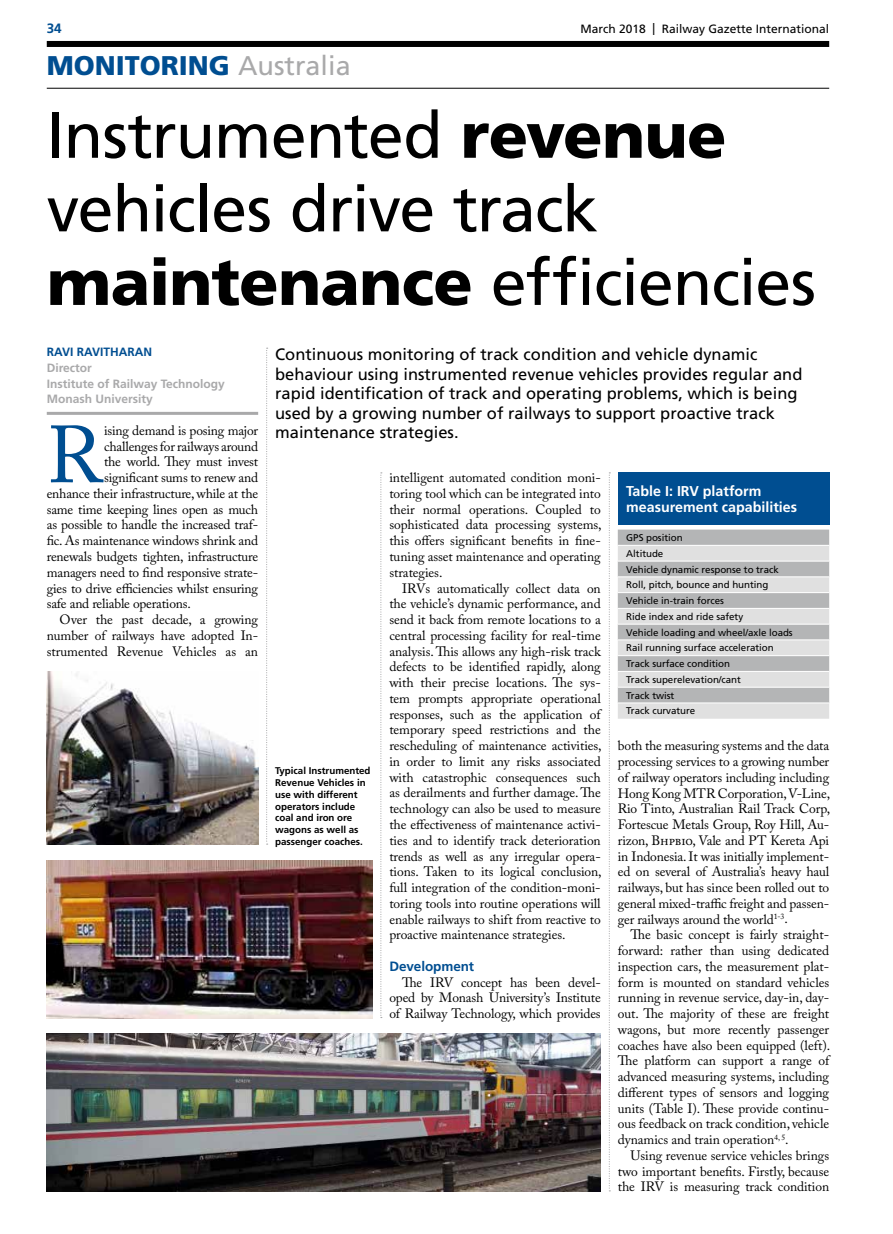
<style>
.page{position:relative;width:893px;height:1234px;background:#fff}
.page>*{position:absolute;margin:0;border:0;box-sizing:border-box;transform-origin:0 0}
.t1{font:79.95px "Adobe Caslon Pro";color:#004e91}
.t2{font:64.5px/73.5px "Frutiger LT Pro";letter-spacing:-.015em;color:#000}
.t3{font:900 27px "Frutiger LT Pro";color:#004e91}
.t4{font:16.5px/19.5px "Frutiger LT Pro";color:#000}
.t5{font:700 14.25px/15.8px "Frutiger LT Std";color:#fff}
.t6{font:13.5px/15.8px "Adobe Caslon Pro";letter-spacing:-.01em;color:#000;text-align:justify}
.t7{font:700 13.5px "Frutiger LT Pro";letter-spacing:-.005em;color:#004e91}
.t8{font:700 12px/15.8px "Frutiger LT Pro";color:#a9a9aa}
.t9{font:12px "Frutiger LT Pro";color:#000}
.t10{font:700 12px "Frutiger LT Pro";color:#004e91}
.t11{font:9.75px/15.8px "Frutiger LT Std";letter-spacing:-.005em;color:#000}
.t12{font:700 9.75px/11.7px "Frutiger LT Pro";color:#000}
.s1{font-weight:400;color:#a9a9aa}
.s2{font-weight:900}
</style>
<div class="page">
<div style="left:47px;top:41px;width:782px;height:6px;background:#000"></div>
<hr style="left:47px;top:88px;width:782px;height:1px;background:#000">
<svg style="left:266px;top:347px;width:2px;height:497px"></svg>
<svg style="left:380px;top:472px;width:2px;height:544px"></svg>
<svg style="left:609px;top:472px;width:1px;height:719px"></svg>
<hr style="left:47px;top:412px;width:211px;height:3px;background:#a9a9aa">
<div style="left:618px;top:472px;width:211px;height:53px;background:#004e91"></div>
<svg style="left:618px;top:529px;width:211px;height:189px;background:#cbcbcc"></svg>
<hr style="left:618px;top:560px;width:211px;height:1px;background:#fff">
<hr style="left:618px;top:576px;width:211px;height:1px;background:#fff">
<hr style="left:618px;top:592px;width:211px;height:1px;background:#fff">
<hr style="left:618px;top:608px;width:211px;height:1px;background:#fff">
<hr style="left:618px;top:623px;width:211px;height:1px;background:#fff">
<hr style="left:618px;top:639px;width:211px;height:1px;background:#fff">
<hr style="left:618px;top:655px;width:211px;height:1px;background:#fff">
<hr style="left:618px;top:671px;width:211px;height:1px;background:#fff">
<hr style="left:618px;top:686px;width:211px;height:1px;background:#fff">
<hr style="left:618px;top:702px;width:211px;height:1px;background:#fff">
<hr style="left:618px;top:545px;width:211px;height:1px;background:#fff">
<img style="left:47px;top:860px;width:325px;height:157px">
<img style="left:47px;top:671px;width:211px;height:173px">
<img style="left:47px;top:1033px;width:554px;height:158px">
<p class="t7" style="left:47px;top:20px;width:17px">34</p>
<p class="t9" style="left:580px;top:22px;width:250px">March 2018 | Railway Gazette International</p>
<h3 class="t3" style="left:47px;top:49px;width:305px">MONITORING <span class="s1">Australia</span></h3>
<h2 class="t2" style="left:47px;top:99px;width:771px">Instrumented <span class="s2">revenue </span>vehicles drive track <span class="s2">maintenance</span> efficiencies</h2>
<p class="t10" style="left:47px;top:345px;width:107px">RAVI RAVITHARAN</p>
<p class="t8" style="left:47px;top:360px;width:180px">Director<br>Institute of Railway Technology<br>Monash University</p>
<h1 class="t1" style="left:47px;top:407px;width:57px">R</h1>
<p class="t6" style="left:104px;top:422px;width:156px">ising demand is posing major</p>
<p class="t6" style="left:104px;top:438px;width:156px">challenges for railways around</p>
<p class="t6" style="left:104px;top:454px;width:156px">the world. They must invest</p>
<p class="t6" style="left:104px;top:469px;width:156px">significant sums to renew and</p>
<p class="t6" style="left:47px;top:485px;width:213px">enhance their infrastructure, while at the</p>
<p class="t6" style="left:47px;top:501px;width:213px">same time keeping lines open as much</p>
<p class="t6" style="left:47px;top:517px;width:213px">as possible to handle the increased traf-</p>
<p class="t6" style="left:47px;top:532px;width:213px">fic. As maintenance windows shrink and</p>
<p class="t6" style="left:47px;top:548px;width:213px">renewals budgets tighten, infrastructure</p>
<p class="t6" style="left:47px;top:564px;width:213px">managers need to find responsive strate-</p>
<p class="t6" style="left:47px;top:580px;width:213px">gies to drive efficiencies whilst ensuring</p>
<p class="t6" style="left:47px;top:595px;width:146px">safe and reliable operations.</p>
<p class="t6" style="left:60px;top:611px;width:200px">Over the past decade, a growing</p>
<p class="t6" style="left:47px;top:627px;width:213px">number of railways have adopted In-</p>
<p class="t6" style="left:47px;top:643px;width:213px">strumented Revenue Vehicles as an</p>
<p class="t4" style="left:275px;top:344px;width:529px">Continuous monitoring of track condition and vehicle dynamic behaviour using instrumented revenue vehicles provides regular and rapid identification of track and operating problems, which is being used by a growing number of railways to support proactive track maintenance strategies.</p>
<p class="t6" style="left:389px;top:469px;width:214px">intelligent automated condition moni&shy;toring tool which can be integrated into their normal operations. Coupled to sophisticated data processing systems, this offers significant benefits in fine&shy;tuning asset maintenance and operating strategies.</p>
<p class="t6" style="left:389px;top:580px;width:214px;text-indent:13px">IRVs automatically collect data on the vehicle’s dynamic performance, and send it back from remote locations to a central processing facility for real-time analysis. This allows any high-risk track defects to be identified rapidly, along with their precise locations. The sys&shy;tem prompts appropriate operational responses, such as the application of temporary speed restrictions and the rescheduling of maintenance activities, in order to limit any risks associated with catastrophic consequences such as derailments and further damage. The technology can also be used to measure the effectiveness of maintenance activi&shy;ties and to identify track deterioration trends as well as any irregular opera&shy;tions. Taken to its logical conclusion, full integration of the condition-moni&shy;toring tools into routine operations will enable railways to shift from reactive to proactive maintenance strategies.</p>
<p class="t7" style="left:389px;top:958px;width:86px">Development</p>
<p class="t6" style="left:389px;top:973px;width:213px;text-indent:13px">The IRV concept has been devel&shy;oped by Monash University’s Institute of Railway Technology, which provides</p>
<p class="t5" style="left:626px;top:483px;width:172px">Table I: IRV platform measurement capabilities</p>
<p class="t11" style="left:626px;top:530px;width:168px">GPS position<br>Altitude<br>Vehicle dynamic response to track<br>Roll, pitch, bounce and hunting<br>Vehicle in-train forces<br>Ride index and ride safety<br>Vehicle loading and wheel/axle loads<br>Rail running surface acceleration<br>Track surface condition<br>Track superelevation/cant<br>Track twist<br>Track curvature</p>
<p class="t6" style="left:618px;top:737px;width:214px">both the measuring systems and the data processing services to a growing number of railway operators including including Hong Kong MTR Corporation, V-Line, Rio Tinto, Australian Rail Track Corp, Fortescue Metals Group, Roy Hill, Au&shy;rizon, Bhpbio, Vale and PT Kereta Api in Indonesia. It was initially implement&shy;ed on several of Australia’s heavy haul railways, but has since been rolled out to general mixed-traffic freight and passen&shy;ger railways around the world<sup>1-3</sup>.</p>
<p class="t6" style="left:618px;top:926px;width:214px;text-indent:13px">The basic concept is fairly straight&shy;forward: rather than using dedicated inspection cars, the measurement plat&shy;form is mounted on standard vehicles running in revenue service, day-in, day&shy;out. The majority of these are freight wagons, but more recently passenger coaches have also been equipped (left).<br>The platform can support a range of advanced measuring systems, including different types of sensors and logging units (Table I). These provide continu&shy;ous feedback on track condition, vehicle dynamics and train operation<sup>4,</sup> <sup>5</sup>.</p>
<p class="t6" style="left:618px;top:1147px;width:213px;text-indent:13px">Using revenue service vehicles brings two important benefits. Firstly, because the IRV is measuring track condition</p>
<p class="t12" style="left:275px;top:765px;width:97px">Typical Instrumented<br>Revenue Vehicles in use with different operators include coal and iron ore wagons as well as passenger coaches.</p>
</div>
